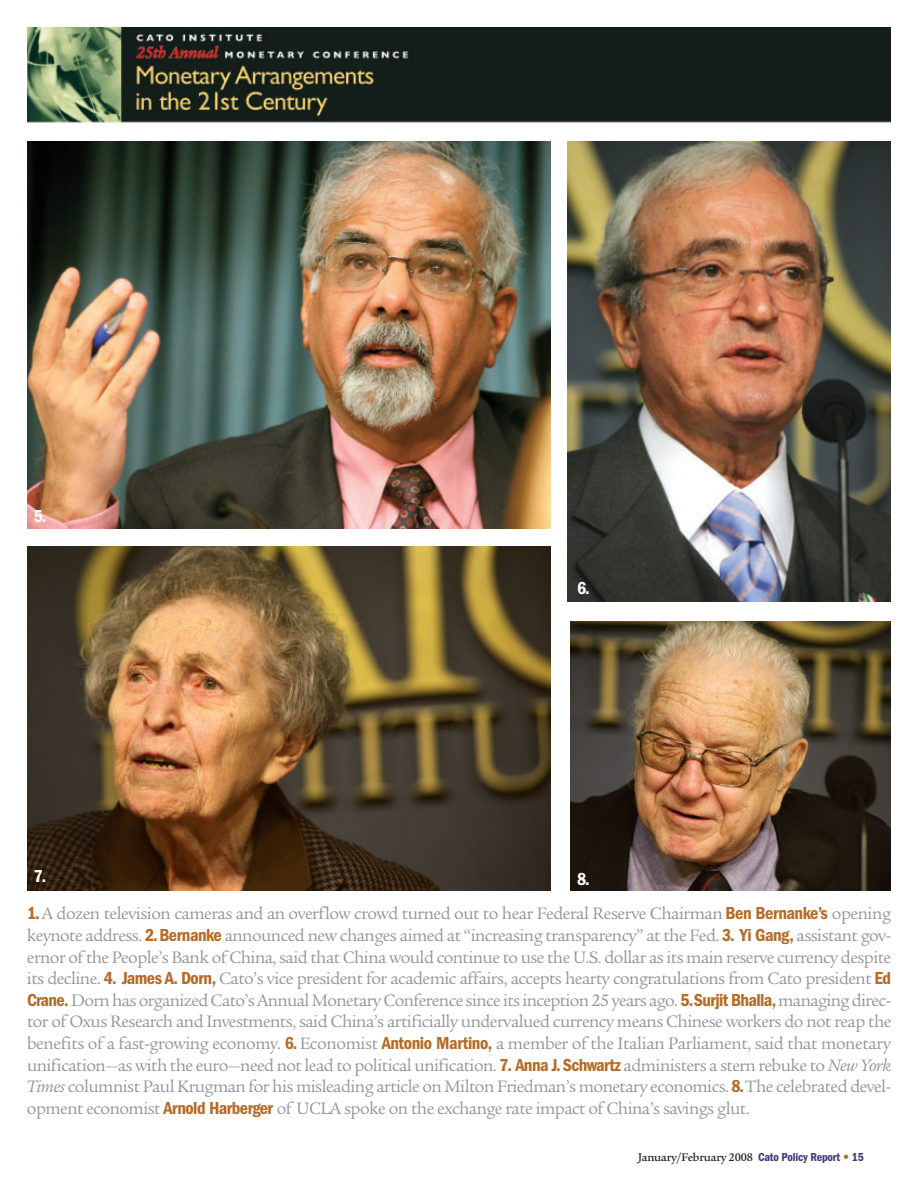
<style>
.page{position:relative;width:918px;height:1188px;background:#fff}
.page>*{position:absolute;margin:0;border:0;box-sizing:border-box;transform-origin:0 0}
.t1{font:18px/21.6px "Legacy Serif";letter-spacing:-.03em;color:#939598;text-align:justify}
.t2{font:600 condensed 18px "Franklin Gothic";color:#fff}
.t3{font:500 12px "Legacy Serif";letter-spacing:-.015em;color:#231f20}
.s1{font-family:"Franklin Gothic";font-weight:600;font-stretch:condensed;color:#b66b27}
.s2{font-style:italic}
.s3{font-family:"Franklin Gothic";font-weight:600;font-stretch:condensed;color:#403878}
.s4{font-family:"Franklin Gothic";font-weight:400;font-stretch:condensed;color:#b66b27}
</style>
<div class="page">
<img style="left:27px;top:27px;width:864px;height:96px">
<img style="left:568px;top:141px;width:323px;height:461px">
<img style="left:27px;top:141px;width:523px;height:387px">
<img style="left:27px;top:546px;width:523px;height:345px">
<img style="left:570px;top:621px;width:321px;height:270px">
<p class="t2" style="left:34px;top:510px;width:14px">5.</p>
<p class="t2" style="left:577px;top:582px;width:14px">6.</p>
<p class="t2" style="left:34px;top:870px;width:14px">7.</p>
<p class="t2" style="left:577px;top:873px;width:14px">8.</p>
<p class="t1" style="left:27px;top:905px;width:866px"><span class="s1">1.</span>A dozen television cameras and an overflow crowd turned out to hear Federal Reserve Chairman <span class="s1">Ben Bernanke’s</span> opening keynote address. <span class="s1">2.Bernanke</span> announced new changes aimed at “increasing transparency” at the Fed. <span class="s1">3. Yi Gang,</span> assistant gov&shy;ernor of the People’s Bank of China, said that China would continue to use the U.S. dollar as its main reserve currency despite its decline. <span class="s1">4. James A. Dorn,</span> Cato’s vice president for academic affairs, accepts hearty congratulations from Cato president <span class="s1">Ed Crane.</span> Dorn has organized Cato’s Annual Monetary Conference since its inception 25 years ago. <span class="s1">5.Surjit Bhalla,</span>managing direc&shy;tor of Oxus Research and Investments, said China’s artificially undervalued currency means Chinese workers do not reap the benefits of a fast-growing economy. <span class="s1">6.</span>Economist <span class="s1">Antonio Martino,</span> a member of the Italian Parliament, said that monetary unification—as with the euro—need not lead to political unification. <span class="s1">7. Anna J.Schwartz</span> administers a stern rebuke to <span class="s2">New York Times</span> columnist Paul Krugman for his misleading article on Milton Friedman’s monetary economics. <span class="s1">8.</span>The celebrated devel&shy;opment economist <span class="s1">Arnold Harberger</span> of UCLA spoke on the exchange rate impact of China’s savings glut.</p>
<p class="t3" style="left:638px;top:1152px;width:227px">January/February 2008 <span class="s3">Cato Policy Report</span> <span class="s4">•</span> <span class="s3">15</span></p>
</div>
